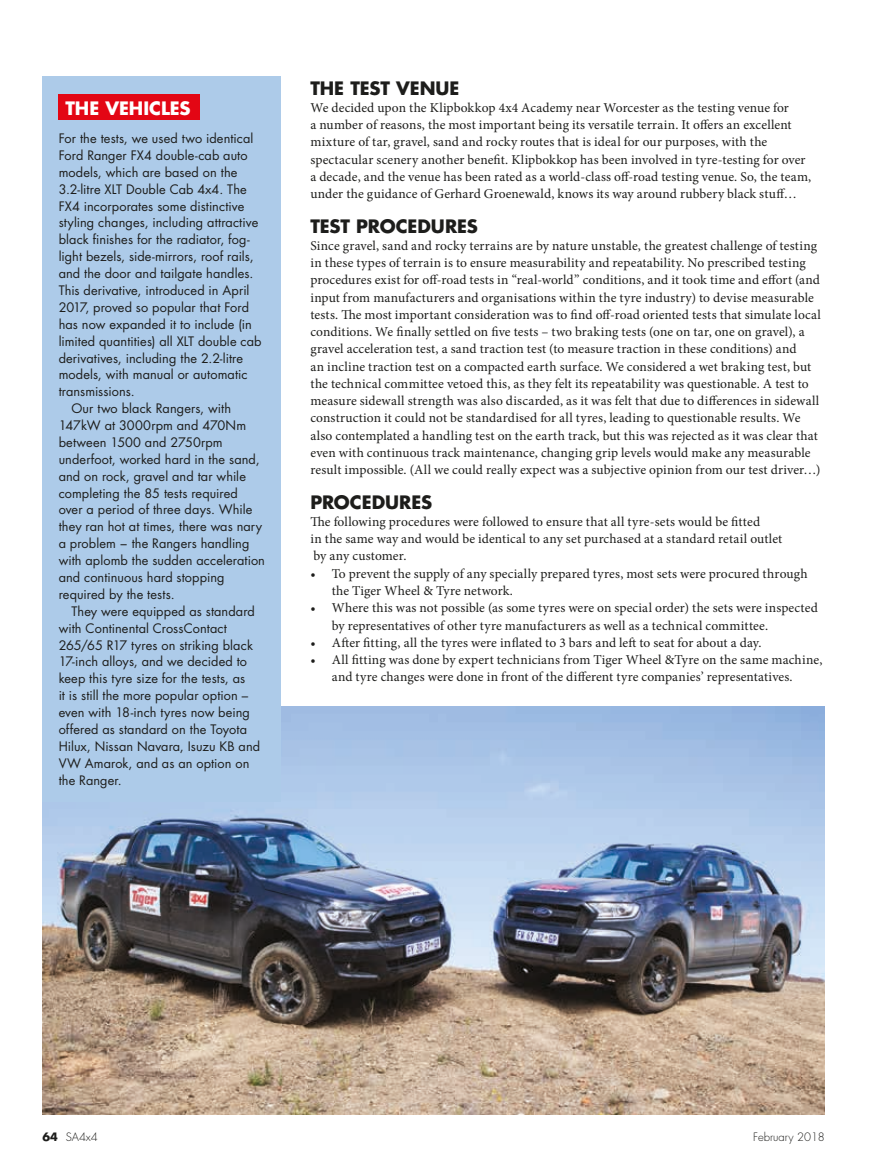
<style>
.page{position:relative;width:893px;height:1174px;background:#fff}
.page>*{position:absolute;margin:0;border:0;box-sizing:border-box;transform-origin:0 0}
.t1{font:700 18px "Futura Std";letter-spacing:-.005em;color:#1d1d1b}
.t2{font:700 18px "Futura Std";color:#fff}
.t3{font:13.5px/17.2px "Minion Pro";letter-spacing:.01em;color:#1d1d1b}
.t4{font:12.75px "Futura Std";letter-spacing:.005em;color:#1d1d1b}
.t5{font:300 11.25px "Futura Std";color:#1d1d1b}
.s1{font-weight:700}
</style>
<div class="page">
<img style="left:43px;top:707px;width:782px;height:407px">
<div style="left:43px;top:77px;width:238px;height:725px;background:#adcbe9"></div>
<div style="left:59px;top:95px;width:141px;height:25px;background:#e30614"></div>
<h1 class="t2" style="left:65px;top:96px;width:127px">THE VEHICLES</h1>
<p class="t4" style="left:59px;top:130px;width:196px">For the tests, we used two identical</p>
<p class="t4" style="left:59px;top:147px;width:190px">Ford Ranger FX4 double-cab auto</p>
<p class="t4" style="left:59px;top:164px;width:180px">models, which are based on the</p>
<p class="t4" style="left:59px;top:181px;width:190px">3.2-litre XLT Double Cab 4x4. The</p>
<p class="t4" style="left:59px;top:198px;width:187px">FX4 incorporates some distinctive</p>
<p class="t4" style="left:59px;top:214px;width:201px">styling changes, including attractive</p>
<p class="t4" style="left:59px;top:231px;width:193px">black finishes for the radiator, fog-</p>
<p class="t4" style="left:59px;top:248px;width:196px">light bezels, side-mirrors, roof rails,</p>
<p class="t4" style="left:59px;top:265px;width:196px">and the door and tailgate handles.</p>
<p class="t4" style="left:59px;top:282px;width:192px">This derivative, introduced in April</p>
<p class="t4" style="left:59px;top:299px;width:192px">2017, proved so popular that Ford</p>
<p class="t4" style="left:59px;top:316px;width:195px">has now expanded it to include (in</p>
<p class="t4" style="left:59px;top:333px;width:204px">limited quantities) all XLT double cab</p>
<p class="t4" style="left:59px;top:350px;width:186px">derivatives, including the 2.2-litre</p>
<p class="t4" style="left:59px;top:366px;width:190px">models, with manual or automatic</p>
<p class="t4" style="left:59px;top:383px;width:78px">transmissions.</p>
<p class="t4" style="left:71px;top:400px;width:161px">Our two black Rangers, with</p>
<p class="t4" style="left:59px;top:417px;width:189px">147kW at 3000rpm and 470Nm</p>
<p class="t4" style="left:59px;top:434px;width:166px">between 1500 and 2750rpm</p>
<p class="t4" style="left:59px;top:451px;width:202px">underfoot, worked hard in the sand,</p>
<p class="t4" style="left:59px;top:468px;width:189px">and on rock, gravel and tar while</p>
<p class="t4" style="left:59px;top:485px;width:181px">completing the 85 tests required</p>
<p class="t4" style="left:59px;top:501px;width:195px">over a period of three days. While</p>
<p class="t4" style="left:59px;top:518px;width:205px">they ran hot at times, there was nary</p>
<p class="t4" style="left:59px;top:535px;width:192px">a problem − the Rangers handling</p>
<p class="t4" style="left:59px;top:552px;width:208px">with aplomb the sudden acceleration</p>
<p class="t4" style="left:59px;top:569px;width:167px">and continuous hard stopping</p>
<p class="t4" style="left:59px;top:586px;width:117px">required by the tests.</p>
<p class="t4" style="left:71px;top:603px;width:185px">They were equipped as standard</p>
<p class="t4" style="left:59px;top:620px;width:170px">with Continental CrossContact</p>
<p class="t4" style="left:59px;top:637px;width:196px">265/65 R17 tyres on striking black</p>
<p class="t4" style="left:59px;top:653px;width:190px">17-inch alloys, and we decided to</p>
<p class="t4" style="left:59px;top:670px;width:188px">keep this tyre size for the tests, as</p>
<p class="t4" style="left:59px;top:687px;width:191px">it is still the more popular option –</p>
<p class="t4" style="left:59px;top:704px;width:193px">even with 18-inch tyres now being</p>
<p class="t4" style="left:59px;top:721px;width:190px">offered as standard on the Toyota</p>
<p class="t4" style="left:59px;top:738px;width:203px">Hilux, Nissan Navara, Isuzu KB and</p>
<p class="t4" style="left:59px;top:755px;width:192px">VW Amarok, and as an option on</p>
<p class="t4" style="left:59px;top:772px;width:65px">the Ranger.</p>
<h1 class="t1" style="left:310px;top:76px;width:151px">THE TEST VENUE</h1>
<p class="t3" style="left:310px;top:99px;width:502px">We decided upon the Klipbokkop 4x4 Academy near Worcester as the testing venue for<br>a number of reasons, the most important being its versatile terrain. It offers an excellent mixture of tar, gravel, sand and rocky routes that is ideal for our purposes, with the spectacular scenery another benefit. Klipbokkop has been involved in tyre-testing for over a decade, and the venue has been rated as a world-class off-road testing venue. So, the team, under the guidance of Gerhard Groenewald, knows its way around rubbery black stuff…</p>
<h1 class="t1" style="left:310px;top:214px;width:169px">TEST PROCEDURES</h1>
<p class="t3" style="left:310px;top:237px;width:512px">Since gravel, sand and rocky terrains are by nature unstable, the greatest challenge of testing in these types of terrain is to ensure measurability and repeatability. No prescribed testing procedures exist for off-road tests in “real-world” conditions, and it took time and effort (and input from manufacturers and organisations within the tyre industry) to devise measurable tests. The most important consideration was to find off-road oriented tests that simulate local conditions. We finally settled on five tests – two braking tests (one on tar, one on gravel), a gravel acceleration test, a sand traction test (to measure traction in these conditions) and<br>an incline traction test on a compacted earth surface. We considered a wet braking test, but the technical committee vetoed this, as they felt its repeatability was questionable. A test to measure sidewall strength was also discarded, as it was felt that due to differences in sidewall construction it could not be standardised for all tyres, leading to questionable results. We also contemplated a handling test on the earth track, but this was rejected as it was clear that even with continuous track maintenance, changing grip levels would make any measurable result impossible. (All we could really expect was a subjective opinion from our test driver…)</p>
<h1 class="t1" style="left:310px;top:490px;width:123px">PROCEDURES</h1>
<p class="t3" style="left:310px;top:513px;width:473px">The following procedures were followed to ensure that all tyre-sets would be fitted<br>in the same way and would be identical to any set purchased at a standard retail outlet by any customer.</p>
<p class="t3" style="left:332px;top:565px;width:478px;text-indent:-21px">• To prevent the supply of any specially prepared tyres, most sets were procured through the Tiger Wheel &amp; Tyre network.</p>
<p class="t3" style="left:332px;top:599px;width:488px;text-indent:-21px">• Where this was not possible (as some tyres were on special order) the sets were inspected by representatives of other tyre manufacturers as well as a technical committee.</p>
<p class="t3" style="left:310px;top:634px;width:453px">• After fitting, all the tyres were inflated to 3 bars and left to seat for about a day.</p>
<p class="t3" style="left:332px;top:651px;width:492px;text-indent:-21px">• All fitting was done by expert technicians from Tiger Wheel &amp;Tyre on the same machine, and tyre changes were done in front of the different tyre companies’ representatives.</p>
<p class="t5" style="left:43px;top:1129px;width:57px"><span class="s1">64</span> SA4x4</p>
<p class="t5" style="left:753px;top:1129px;width:73px">February 2018</p>
</div>
